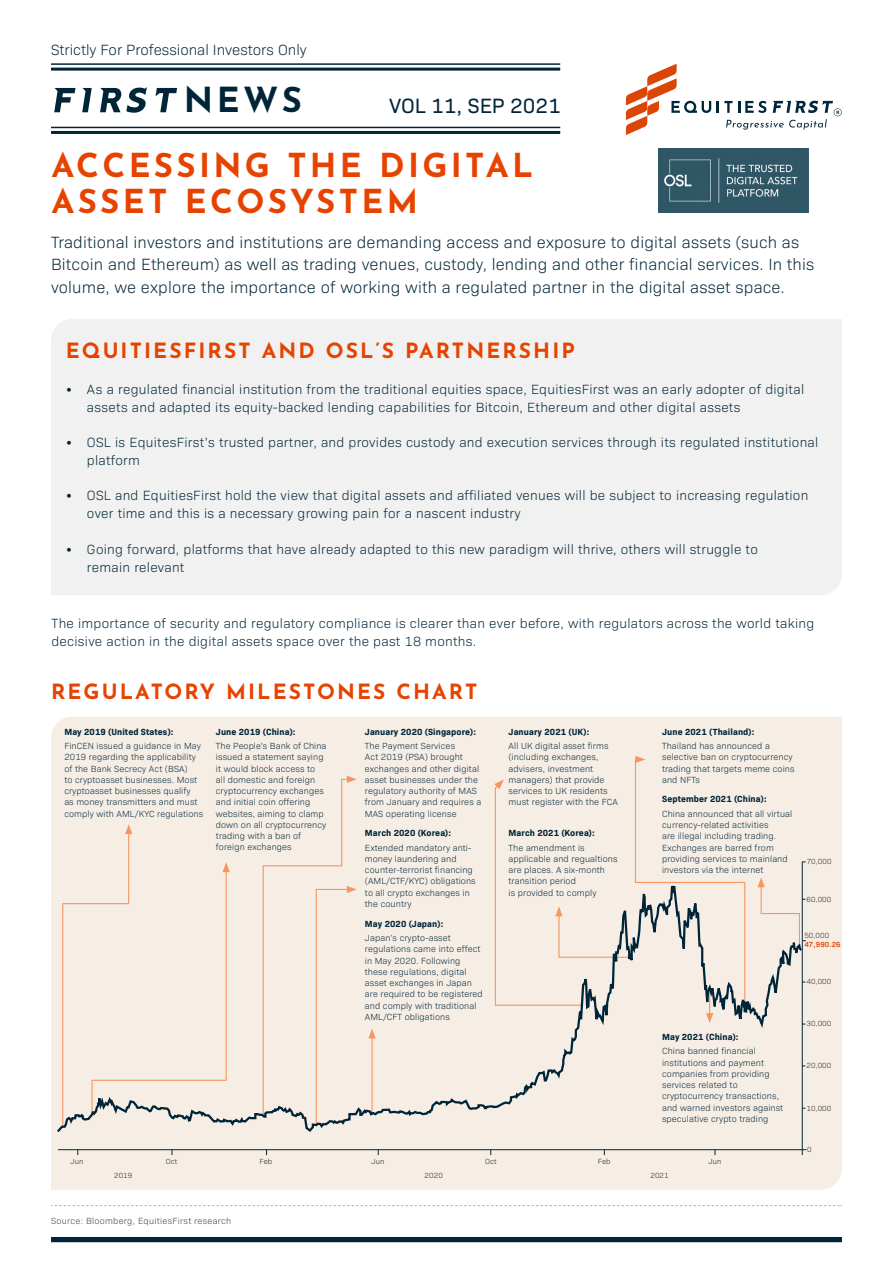
<style>
.page{position:relative;width:893px;height:1263px;background:#fff}
.page>*{position:absolute;margin:0;border:0;box-sizing:border-box;transform-origin:0 0}
.t1{font:700 34.5px "Josefin Sans";color:#002539}
.t2{font:700 33px/36px "Josefin Sans";letter-spacing:.1em;color:#e74300}
.t3{font:700 21px "Josefin Sans";letter-spacing:.1em;color:#e74300}
.t4{font:21px "Bio Sans";color:#002539}
.t5{font:300 16.5px/22.5px "Bio Sans";letter-spacing:.01em;color:#002539}
.t6{font:300 15px "Bio Sans";color:#002539}
.t7{font:300 13.5px/18px "Bio Sans";letter-spacing:.02em;color:#002539}
.t8{font:300 9px/11.2px "Bio Sans";letter-spacing:.01em;color:#002539}
.t9{font:700 9px "Bio Sans";letter-spacing:.01em;color:#002539}
.t10{font:300 9px "Bio Sans";letter-spacing:.03em;color:#3e3e3f}
.t11{font:300 7.5px "Bio Sans";letter-spacing:.01em;color:#231f20}
.t12{font:600 7.5px "Bio Sans";letter-spacing:.01em;color:#e74300}
.s1{font-family:"Josefin Sans";font-weight:600}
</style>
<div class="page">
<div style="left:51px;top:716px;width:791px;height:474px;background:#f6eee5"></div>
<div style="left:51px;top:319px;width:791px;height:276px;background:#f0f1f0"></div>
<hr style="left:51px;top:68px;width:509px;height:3px;background:#002539">
<hr style="left:51px;top:63px;width:509px;height:2px;background:#002539">
<hr style="left:51px;top:131px;width:509px;height:3px;background:#002539">
<hr style="left:51px;top:127px;width:509px;height:1px;background:#002539">
<svg style="left:54px;top:88px;width:22px;height:24px"></svg>
<svg style="left:82px;top:88px;width:10px;height:24px"></svg>
<svg style="left:100px;top:87px;width:47px;height:26px"></svg>
<svg style="left:155px;top:88px;width:22px;height:24px"></svg>
<div style="left:51px;top:1237px;width:791px;height:5px;background:#002539"></div>
<svg style="left:51px;top:1205px;width:791px;height:1px"></svg>
<hr style="left:58px;top:1149px;width:748px;height:1px;background:#002539">
<hr style="left:802px;top:862px;width:1px;height:287px;background:#002539">
<div style="left:62px;top:824px;width:168px;height:49px;background:#f6eee5"></div>
<svg style="left:626px;top:64px;width:85px;height:71px"></svg>
<svg style="left:717px;top:100px;width:125px;height:30px"></svg>
<div style="left:262px;top:776px;width:95px;height:97px;background:#f6eee5"></div>
<img style="left:659px;top:149px;width:150px;height:64px">
<div style="left:494px;top:756px;width:252px;height:117px;background:#f6eee5"></div>
<svg style="left:804px;top:877px;width:2px;height:72px"></svg>
<div style="left:55px;top:873px;width:749px;height:261px;background:#f6eee5"></div>
<p class="t6" style="left:51px;top:39px;width:257px">Strictly For Professional Investors Only</p>
<p class="t1" style="left:184px;top:69px;width:120px">NEWS</p>
<p class="t4" style="left:389px;top:90px;width:173px">VOL 11, SEP 2021</p>
<p class="t2" style="left:51px;top:143px;width:483px">ACCESSING THE DIGITAL<br>ASSET ECOSYSTEM</p>
<p class="t5" style="left:51px;top:230px;width:765px">Traditional investors and institutions are demanding access and exposure to digital assets (such as<br>Bitcoin and Ethereum) as well as trading venues, custody, lending and other financial services. In this volume, we explore the importance of working with a regulated partner in the digital asset space.</p>
<p class="t3" style="left:66px;top:332px;width:511px">EQUITIESFIRST AND OSL’S PARTNERSHIP</p>
<p class="t7" style="left:87px;top:379px;width:719px;text-indent:-21px"><span class="s1">•</span> As a regulated financial institution from the traditional equities space, EquitiesFirst was an early adopter of digital assets and adapted its equity-backed lending capabilities for Bitcoin, Ethereum and other digital assets</p>
<p class="t7" style="left:87px;top:432px;width:733px;text-indent:-21px"><span class="s1">•</span> OSL is EquitesFirst’s trusted partner, and provides custody and execution services through its regulated institutional platform</p>
<p class="t7" style="left:87px;top:485px;width:723px;text-indent:-21px"><span class="s1">•</span> OSL and EquitiesFirst hold the view that digital assets and affiliated venues will be subject to increasing regulation over time and this is a necessary growing pain for a nascent industry</p>
<p class="t7" style="left:87px;top:539px;width:672px;text-indent:-21px"><span class="s1">•</span> Going forward, platforms that have already adapted to this new paradigm will thrive, others will struggle to remain relevant</p>
<p class="t7" style="left:51px;top:613px;width:764px">The importance of security and regulatory compliance is clearer than ever before, with regulators across the world taking decisive action in the digital assets space over the past 18 months.</p>
<p class="t3" style="left:51px;top:672px;width:428px">REGULATORY MILESTONES CHART</p>
<p class="t9" style="left:64px;top:725px;width:111px">May 2019 (United States):</p>
<p class="t8" style="left:64px;top:740px;width:140px">FinCEN issued a guidance in May<br>2019 regarding the applicability of the Bank Secrecy Act (BSA)<br>to cryptoasset businesses. Most cryptoasset businesses qualify<br>as money transmitters and must comply with AML/KYC regulations</p>
<p class="t9" style="left:216px;top:725px;width:81px">June 2019 (China):</p>
<p class="t8" style="left:216px;top:740px;width:112px">The People’s Bank of China issued a statement saying it would block access to all domestic and foreign cryptocurrency exchanges and initial coin offering websites, aiming to clamp down on all cryptocurrency trading with a ban of foreign exchanges</p>
<p class="t9" style="left:365px;top:725px;width:113px">January 2020 (Singapore):</p>
<p class="t8" style="left:365px;top:740px;width:118px">The Payment Services<br>Act 2019 (PSA) brought exchanges and other digital asset businesses under the regulatory authority of MAS from January and requires a<br>MAS operating license</p>
<p class="t9" style="left:365px;top:826px;width:88px">March 2020 (Korea):</p>
<p class="t8" style="left:365px;top:841px;width:112px">Extended mandatory anti&shy;money laundering and counter-terrorist financing (AML/CTF/KYC) obligations to all crypto exchanges in the country</p>
<p class="t9" style="left:365px;top:916px;width:80px">May 2020 (Japan):</p>
<p class="t8" style="left:365px;top:932px;width:119px">Japan’s crypto-asset regulations came into effect in May 2020. Following these regulations, digital asset exchanges in Japan are required to be registered and comply with traditional<br>AML/CFT obligations</p>
<p class="t9" style="left:509px;top:725px;width:82px">January 2021 (UK):</p>
<p class="t8" style="left:509px;top:740px;width:111px">All UK digital asset firms (including exchanges, advisers, investment managers) that provide services to UK residents must register with the FCA</p>
<p class="t9" style="left:509px;top:826px;width:88px">March 2021 (Korea):</p>
<p class="t8" style="left:509px;top:841px;width:110px">The amendment is applicable and regualtions are places. A six-month transition period<br>is provided to comply</p>
<p class="t9" style="left:662px;top:725px;width:94px">June 2021 (Thailand):</p>
<p class="t8" style="left:662px;top:740px;width:134px">Thailand has announced a selective ban on cryptocurrency trading that targets meme coins and NFTs</p>
<p class="t9" style="left:662px;top:792px;width:106px">September 2021 (China):</p>
<p class="t8" style="left:662px;top:807px;width:132px">China announced that all virtual currency-related activities<br>are illegal including trading.<br>Exchanges are barred from providing services to mainland investors via the internet</p>
<p class="t9" style="left:662px;top:1030px;width:78px">May 2021 (China):</p>
<p class="t8" style="left:662px;top:1045px;width:123px">China banned financial institutions and payment companies from providing services related to cryptocurrency transactions, and warned investors against speculative crypto trading</p>
<p class="t11" style="left:70px;top:1156px;width:14px">Jun</p>
<p class="t11" style="left:166px;top:1156px;width:13px">Oct</p>
<p class="t11" style="left:260px;top:1156px;width:14px">Feb</p>
<p class="t11" style="left:372px;top:1156px;width:14px">Jun</p>
<p class="t11" style="left:485px;top:1156px;width:13px">Oct</p>
<p class="t11" style="left:598px;top:1156px;width:14px">Feb</p>
<p class="t11" style="left:708px;top:1156px;width:14px">Jun</p>
<p class="t11" style="left:114px;top:1170px;width:20px">2019</p>
<p class="t11" style="left:425px;top:1170px;width:20px">2020</p>
<p class="t11" style="left:650px;top:1170px;width:20px">2021</p>
<p class="t11" style="left:807px;top:856px;width:26px">70,000</p>
<p class="t11" style="left:806px;top:893px;width:26px">60,000</p>
<p class="t11" style="left:804px;top:930px;width:26px">50,000</p>
<p class="t12" style="left:804px;top:939px;width:38px">47,990.26</p>
<p class="t11" style="left:806px;top:976px;width:26px">40,000</p>
<p class="t11" style="left:806px;top:1018px;width:26px">30,000</p>
<p class="t11" style="left:806px;top:1060px;width:26px">20,000</p>
<p class="t11" style="left:806px;top:1102px;width:26px">10,000</p>
<p class="t11" style="left:807px;top:1144px;width:6px">0</p>
<p class="t10" style="left:51px;top:1214px;width:182px">Source: Bloomberg, EquitiesFirst research</p>
</div>
